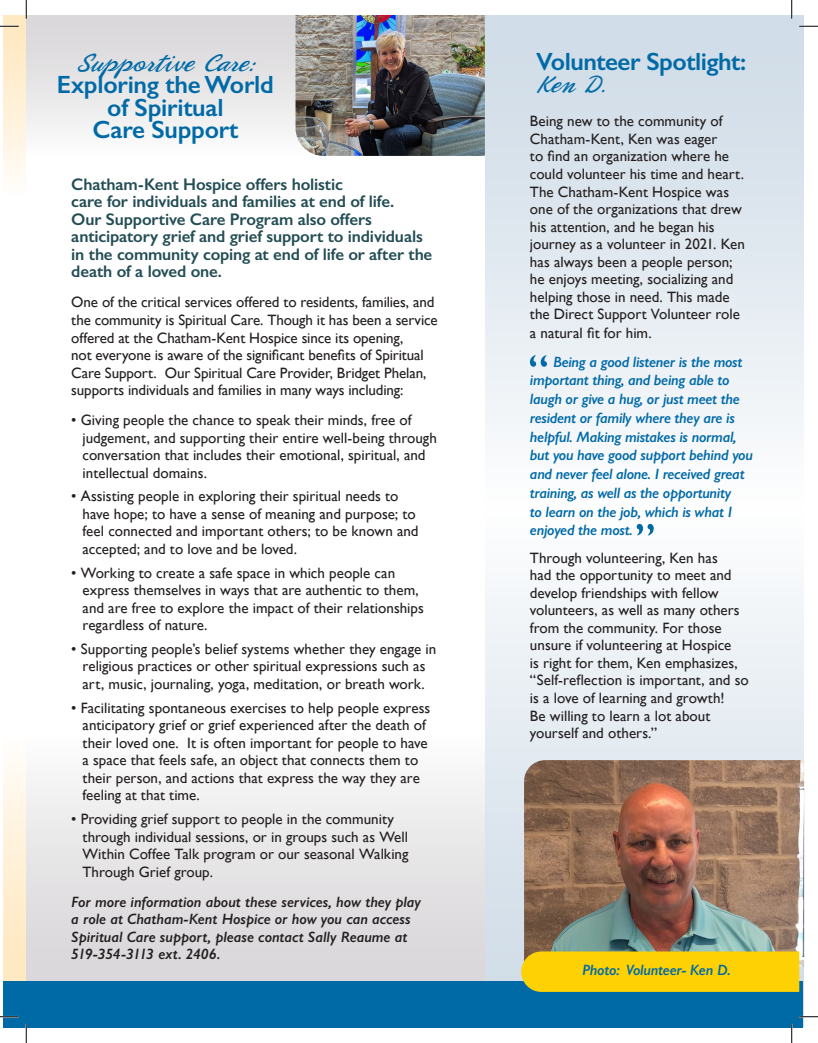
<style>
.page{position:relative;width:818px;height:1043px;background:#fff}
.page>*{position:absolute;margin:0;border:0;box-sizing:border-box;transform-origin:0 0}
.t1{font:26.25px "Phoenix Script FLF";color:#006aa7}
.t2{font:600 25px/22.5px "Gill Sans";letter-spacing:-.01em;color:#006aa7;text-align:center}
.t3{font:25px "Phoenix Script FLF";color:#006aa7}
.t4{font:600 16.88px/17.5px "Gill Sans";letter-spacing:-.01em;color:#234d54}
.t5{font:15px/17.5px "Gill Sans";color:#231f20}
.t6{font:italic 600 15px/18.8px "Gill Sans";letter-spacing:-.02em;color:#006aa7}
.t7{font:italic 600 15px/17.5px "Gill Sans";letter-spacing:-.005em;color:#231f20}
.t8{font:italic 600 15px "Gill Sans";letter-spacing:-.035em;color:#231f20}
</style>
<div class="page">
<div style="left:485px;top:508px;width:318px;height:518px;background:linear-gradient(to bottom,#fcfcfd,#cad8e4)"></div>
<div style="left:4px;top:15px;width:22px;height:181px;background:linear-gradient(to bottom,#ffe6bb,#fffcf9)"></div>
<div style="left:4px;top:734px;width:22px;height:247px;background:linear-gradient(to bottom,#fffdfa,#ffe6bb)"></div>
<div style="left:26px;top:15px;width:459px;height:141px;background:linear-gradient(to bottom,#d6d3d6,#fbfbfb)"></div>
<div style="left:485px;top:15px;width:318px;height:493px;background:linear-gradient(to bottom,#ccd9e5,#fbfcfd)"></div>
<div style="left:26px;top:734px;width:459px;height:247px;background:linear-gradient(to bottom,#fcfcfc,#d6d3d6)"></div>
<div style="left:4px;top:981px;width:798px;height:47px;background:#006aa7"></div>
<img style="left:524px;top:760px;width:280px;height:206px">
<img style="left:295px;top:15px;width:190px;height:141px">
<div style="left:521px;top:951px;width:278px;height:40px;background:#fed105"></div>
<svg style="left:530px;top:355px;width:17px;height:12px"></svg>
<svg style="left:636px;top:524px;width:17px;height:11px"></svg>
<svg style="left:0;top:25px;width:19px;height:2px"></svg>
<svg style="left:799px;top:25px;width:19px;height:2px"></svg>
<svg style="left:0;top:1015px;width:19px;height:2px"></svg>
<svg style="left:799px;top:1015px;width:19px;height:2px"></svg>
<svg style="left:25px;top:0;width:2px;height:19px"></svg>
<svg style="left:25px;top:1024px;width:2px;height:18px"></svg>
<svg style="left:790px;top:0;width:2px;height:19px"></svg>
<svg style="left:790px;top:1024px;width:2px;height:18px"></svg>
<h1 class="t1" style="left:77px;top:49px;width:179px">Supportive Care:</h1>
<h2 class="t2" style="left:57px;top:73px;width:218px">Exploring the World of Spiritual<br>Care Support</h2>
<p class="t4" style="left:71px;top:175px;width:273px">Chatham-Kent Hospice offers holistic</p>
<p class="t4" style="left:71px;top:193px;width:324px">care for individuals and families at end of life.</p>
<p class="t4" style="left:71px;top:210px;width:362px">Our Supportive Care Program also offers anticipatory grief and grief support to individuals in the community coping at end of life or after the death of a loved one.</p>
<p class="t5" style="left:71px;top:293px;width:368px">One of the critical services offered to residents, families, and the community is Spiritual Care. Though it has been a service offered at the Chatham-Kent Hospice since its opening,<br>not everyone is aware of the significant benefits of Spiritual Care Support. Our Spiritual Care Provider, Bridget Phelan, supports individuals and families in many ways including:</p>
<p class="t5" style="left:83px;top:411px;width:356px;text-indent:-11px">• Giving people the chance to speak their minds, free of judgement, and supporting their entire well-being through conversation that includes their emotional, spiritual, and intellectual domains.</p>
<p class="t5" style="left:83px;top:487px;width:337px;text-indent:-11px">• Assisting people in exploring their spiritual needs to have hope; to have a sense of meaning and purpose; to feel connected and important others; to be known and accepted; and to love and be loved.</p>
<p class="t5" style="left:83px;top:563px;width:343px;text-indent:-11px">• Working to create a safe space in which people can express themselves in ways that are authentic to them, and are free to explore the impact of their relationships regardless of nature.</p>
<p class="t5" style="left:71px;top:640px;width:366px;text-align:center">• Supporting people’s belief systems whether they engage in religious practices or other spiritual expressions such as art, music, journaling, yoga, meditation, or breath work.</p>
<p class="t5" style="left:83px;top:698px;width:349px;text-indent:-11px">• Facilitating spontaneous exercises to help people express anticipatory grief or grief experienced after the death of their loved one. It is often important for people to have a space that feels safe, an object that connects them to their person, and actions that express the way they are feeling at that time.</p>
<p class="t5" style="left:83px;top:810px;width:327px;text-indent:-11px">• Providing grief support to people in the community through individual sessions, or in groups such as Well Within Coffee Talk program or our seasonal Walking Through Grief group.</p>
<p class="t7" style="left:71px;top:892px;width:351px">For more information about these services, how they play a role at Chatham-Kent Hospice or how you can access<br>Spiritual Care support, please contact Sally Reaume at</p>
<p class="t8" style="left:71px;top:944px;width:151px">519-354-3113 ext. 2406.</p>
<p class="t2" style="left:536px;top:50px;width:211px">Volunteer Spotlight:</p>
<p class="t3" style="left:536px;top:71px;width:71px">Ken D.</p>
<p class="t5" style="left:530px;top:112px;width:216px">Being new to the community of<br>Chatham-Kent, Ken was eager<br>to find an organization where he could volunteer his time and heart.<br>The Chatham-Kent Hospice was one of the organizations that drew his attention, and he began his journey as a volunteer in 2021. Ken has always been a people person; he enjoys meeting, socializing and helping those in need. This made</p>
<p class="t5" style="left:530px;top:305px;width:211px">the Direct Support Volunteer role</p>
<p class="t5" style="left:530px;top:324px;width:123px">a natural fit for him.</p>
<p class="t6" style="left:530px;top:352px;width:224px;text-indent:23px">Being a good listener is the most important thing, and being able to laugh or give a hug, or just meet the resident or family where they are is helpful. Making mistakes is normal, but you have good support behind you and never feel alone. I received great training, as well as the opportunity<br>to learn on the job, which is what I enjoyed the most.</p>
<p class="t5" style="left:530px;top:549px;width:220px">Through volunteering, Ken has<br>had the opportunity to meet and develop friendships with fellow volunteers, as well as many others from the community. For those unsure if volunteering at Hospice<br>is right for them, Ken emphasizes, “Self-reflection is important, and so is a love of learning and growth!</p>
<p class="t5" style="left:530px;top:706px;width:182px">Be willing to learn a lot about yourself and others.”</p>
<p class="t6" style="left:582px;top:960px;width:150px">Photo: Volunteer- Ken D.</p>
</div>
